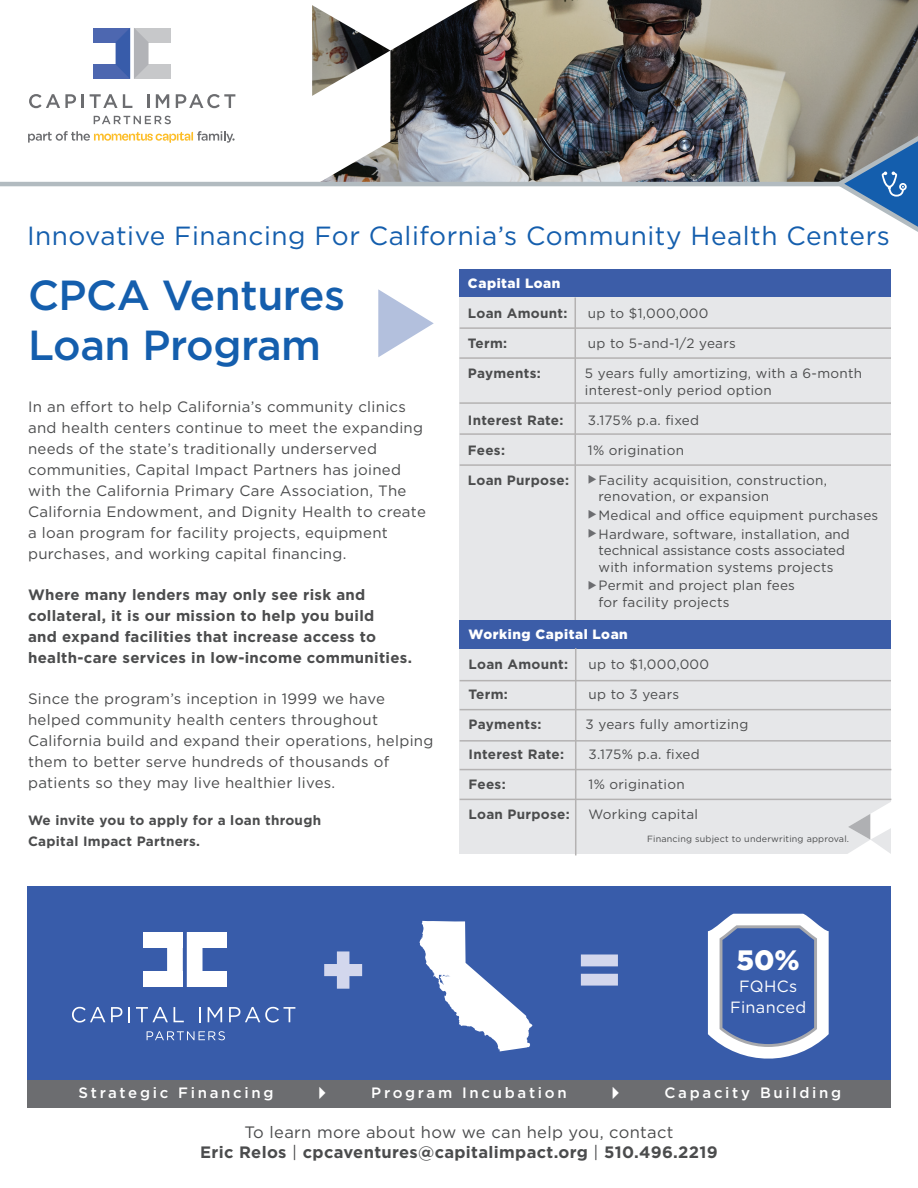
<style>
.page{position:relative;width:918px;height:1188px;background:#fff}
.page>*{position:absolute;margin:0;border:0;box-sizing:border-box;transform-origin:0 0}
.t1{font:900 72.15px "Gotham";color:#d3d7ed}
.t2{font:500 42px/50.4px "Gotham";letter-spacing:-.01em;color:#145ead}
.t3{font:900 28.05px "Gotham";color:#fff}
.t4{font:26.25px "Gotham";letter-spacing:.02em;color:#145ead}
.t5{font:700 16.5px "Gotham";letter-spacing:.02em;color:#4b4c4d}
.t6{font:16.5px "Gotham";letter-spacing:.02em;color:#4b4c4d}
.t7{font:16.2px "Gotham";letter-spacing:.02em;color:#fff}
.t8{font:15px/21px "Gotham";letter-spacing:.02em;color:#4b4c4d}
.t9{font:700 15px/21px "Gotham";letter-spacing:.02em;color:#4b4c4d}
.t10{font:500 15px "Gotham";letter-spacing:.18em;color:#fff}
.t11{font:13.5px/16.5px "Gotham";letter-spacing:.02em;color:#4b4c4d}
.t12{font:700 13.5px/21px "Gotham";letter-spacing:.02em;color:#4b4c4d}
.t13{font:900 13.5px "Gotham";letter-spacing:.04em;color:#fff}
.t14{font:9px "Gotham";letter-spacing:.02em;color:#4b4c4d}
.s1{color:#6c6d70}
.s2{font-weight:400}
</style>
<div class="page">
<img style="left:478px;top:0;width:440px;height:182px">
<svg style="left:0;top:0;width:478px;height:187px"></svg>
<hr style="left:0;top:182px;width:918px;height:4px;background:#b2bbc0">
<svg style="left:831px;top:125px;width:87px;height:107px"></svg>
<div style="left:94px;top:28px;width:36px;height:14px;background:#4d67b0"></div>
<div style="left:94px;top:64px;width:36px;height:15px;background:#4d67b0"></div>
<div style="left:134px;top:64px;width:37px;height:15px;background:#c7c8ca"></div>
<div style="left:134px;top:28px;width:37px;height:14px;background:#c7c8ca"></div>
<svg style="left:116px;top:28px;width:33px;height:51px"></svg>
<svg style="left:29px;top:94px;width:47px;height:14px"></svg>
<svg style="left:82px;top:94px;width:2px;height:14px"></svg>
<svg style="left:90px;top:94px;width:42px;height:14px"></svg>
<svg style="left:147px;top:94px;width:2px;height:14px"></svg>
<svg style="left:156px;top:94px;width:13px;height:14px"></svg>
<svg style="left:176px;top:94px;width:59px;height:14px"></svg>
<svg style="left:94px;top:116px;width:77px;height:8px"></svg>
<svg style="left:28px;top:131px;width:207px;height:12px"></svg>
<div style="left:459px;top:269px;width:432px;height:28px;background:#3c5da8"></div>
<div style="left:460px;top:297px;width:431px;height:557px;background:#e6e7e9"></div>
<hr style="left:575px;top:297px;width:1px;height:349px;background:#b4b2b2">
<hr style="left:460px;top:327px;width:431px;height:2px;background:#b4b2b2">
<hr style="left:459px;top:357px;width:432px;height:2px;background:#b4b2b2">
<hr style="left:460px;top:433px;width:431px;height:2px;background:#b4b2b2">
<hr style="left:460px;top:464px;width:431px;height:2px;background:#b4b2b2">
<hr style="left:460px;top:402px;width:431px;height:2px;background:#b4b2b2">
<div style="left:460px;top:620px;width:431px;height:28px;background:#3c5da8"></div>
<hr style="left:575px;top:648px;width:1px;height:207px;background:#b4b2b2">
<hr style="left:460px;top:680px;width:431px;height:1px;background:#b4b2b2">
<hr style="left:460px;top:709px;width:431px;height:1px;background:#b4b2b2">
<hr style="left:460px;top:769px;width:431px;height:1px;background:#b4b2b2">
<hr style="left:460px;top:799px;width:431px;height:1px;background:#b4b2b2">
<hr style="left:460px;top:740px;width:431px;height:2px;background:#b4b2b2">
<svg style="left:848px;top:799px;width:44px;height:55px"></svg>
<svg style="left:378px;top:289px;width:56px;height:68px"></svg>
<div style="left:27px;top:887px;width:864px;height:221px;background:#385caa"></div>
<div style="left:143px;top:932px;width:40px;height:16px;background:#fff"></div>
<div style="left:143px;top:971px;width:40px;height:16px;background:#fff"></div>
<div style="left:187px;top:971px;width:39px;height:16px;background:#fff"></div>
<div style="left:187px;top:932px;width:39px;height:16px;background:#fff"></div>
<svg style="left:167px;top:932px;width:36px;height:55px"></svg>
<svg style="left:128px;top:1007px;width:2px;height:15px"></svg>
<svg style="left:136px;top:1007px;width:32px;height:15px"></svg>
<svg style="left:174px;top:1007px;width:10px;height:15px"></svg>
<svg style="left:199px;top:1007px;width:2px;height:15px"></svg>
<svg style="left:208px;top:1007px;width:14px;height:15px"></svg>
<svg style="left:72px;top:1007px;width:33px;height:16px"></svg>
<svg style="left:111px;top:1007px;width:11px;height:15px"></svg>
<svg style="left:229px;top:1007px;width:66px;height:16px"></svg>
<svg style="left:147px;top:1031px;width:78px;height:9px"></svg>
<svg style="left:420px;top:921px;width:112px;height:130px"></svg>
<svg style="left:708px;top:914px;width:121px;height:145px"></svg>
<div style="left:27px;top:1080px;width:864px;height:28px;background:#6c6d70"></div>
<p class="t4" style="left:27px;top:219px;width:864px">Innovative Financing For California’s Community Health Centers</p>
<p class="t2" style="left:28px;top:269px;width:319px">CPCA Ventures<br>Loan Program</p>
<p class="t8" style="left:28px;top:396px;width:399px">In an effort to help California’s community clinics and health centers continue to meet the expanding needs of the state’s traditionally underserved communities, Capital Impact Partners has joined with the California Primary Care Association, The California Endowment, and Dignity Health to create a loan program for facility projects, equipment purchases, and working capital financing.</p>
<p class="t9" style="left:28px;top:584px;width:386px">Where many lenders may only see risk and collateral, it is our mission to help you build<br>and expand facilities that increase access to health-care services in low-income communities.</p>
<p class="t8" style="left:28px;top:688px;width:407px">Since the program’s inception in 1999 we have helped community health centers throughout California build and expand their operations, helping them to better serve hundreds of thousands of patients so they may live healthier lives.</p>
<p class="t12" style="left:28px;top:810px;width:295px">We invite you to apply for a loan through<br>Capital Impact Partners.</p>
<p class="t13" style="left:468px;top:274px;width:94px">Capital Loan</p>
<p class="t12" style="left:468px;top:303px;width:101px">Loan Amount:</p>
<p class="t11" style="left:588px;top:305px;width:122px">up to $1,000,000</p>
<p class="t12" style="left:468px;top:333px;width:41px">Term:</p>
<p class="t11" style="left:588px;top:335px;width:149px">up to 5-and-1/2 years</p>
<p class="t12" style="left:468px;top:363px;width:74px">Payments:</p>
<p class="t11" style="left:585px;top:365px;width:279px">5 years fully amortizing, with a 6-month interest-only period option</p>
<p class="t12" style="left:468px;top:409px;width:97px">Interest Rate:</p>
<p class="t11" style="left:588px;top:411px;width:113px">3.175% p.a. fixed</p>
<p class="t12" style="left:468px;top:439px;width:39px">Fees:</p>
<p class="t11" style="left:588px;top:441px;width:98px">1% origination</p>
<p class="t12" style="left:468px;top:469px;width:103px">Loan Purpose:</p>
<p class="t11" style="left:598px;top:471px;width:230px;text-indent:-10px"><span class="s1">◆</span>Facility acquisition, construction, renovation, or expansion</p>
<p class="t11" style="left:588px;top:507px;width:292px"><span class="s1">◆</span>Medical and office equipment purchases</p>
<p class="t11" style="left:588px;top:525px;width:263px;text-align:center"><span class="s1">◆</span>Hardware, software, installation, and technical assistance costs associated with information systems projects</p>
<p class="t11" style="left:598px;top:577px;width:198px;text-indent:-10px"><span class="s1">◆</span>Permit and project plan fees for facility projects</p>
<p class="t13" style="left:469px;top:625px;width:161px">Working Capital Loan</p>
<p class="t12" style="left:469px;top:654px;width:101px">Loan Amount:</p>
<p class="t11" style="left:589px;top:656px;width:122px">up to $1,000,000</p>
<p class="t12" style="left:469px;top:684px;width:41px">Term:</p>
<p class="t11" style="left:589px;top:686px;width:92px">up to 3 years</p>
<p class="t12" style="left:469px;top:714px;width:74px">Payments:</p>
<p class="t11" style="left:586px;top:716px;width:164px">3 years fully amortizing</p>
<p class="t12" style="left:469px;top:744px;width:97px">Interest Rate:</p>
<p class="t11" style="left:589px;top:746px;width:113px">3.175% p.a. fixed</p>
<p class="t12" style="left:469px;top:774px;width:39px">Fees:</p>
<p class="t11" style="left:589px;top:776px;width:98px">1% origination</p>
<p class="t12" style="left:469px;top:804px;width:103px">Loan Purpose:</p>
<p class="t11" style="left:589px;top:806px;width:111px">Working capital</p>
<p class="t14" style="left:647px;top:833px;width:204px">Financing subject to underwriting approval.</p>
<p class="t1" style="left:320px;top:920px;width:48px">+</p>
<p class="t1" style="left:576px;top:920px;width:48px">=</p>
<p class="t3" style="left:736px;top:941px;width:65px">50%</p>
<p class="t7" style="left:739px;top:976px;width:60px">FQHCs</p>
<p class="t7" style="left:730px;top:997px;width:78px">Financed</p>
<p class="t10" style="left:79px;top:1083px;width:197px">Strategic Financing</p>
<p class="t10" style="left:371px;top:1083px;width:197px">Program Incubation</p>
<p class="t10" style="left:664px;top:1083px;width:178px">Capacity Building</p>
<p class="t6" style="left:244px;top:1122px;width:431px">To learn more about how we can help you, contact</p>
<p class="t5" style="left:200px;top:1141px;width:519px">Eric Relos <span class="s2">|</span> cpcaventures@capitalimpact.org <span class="s2">|</span> 510.496.2219</p>
</div>
